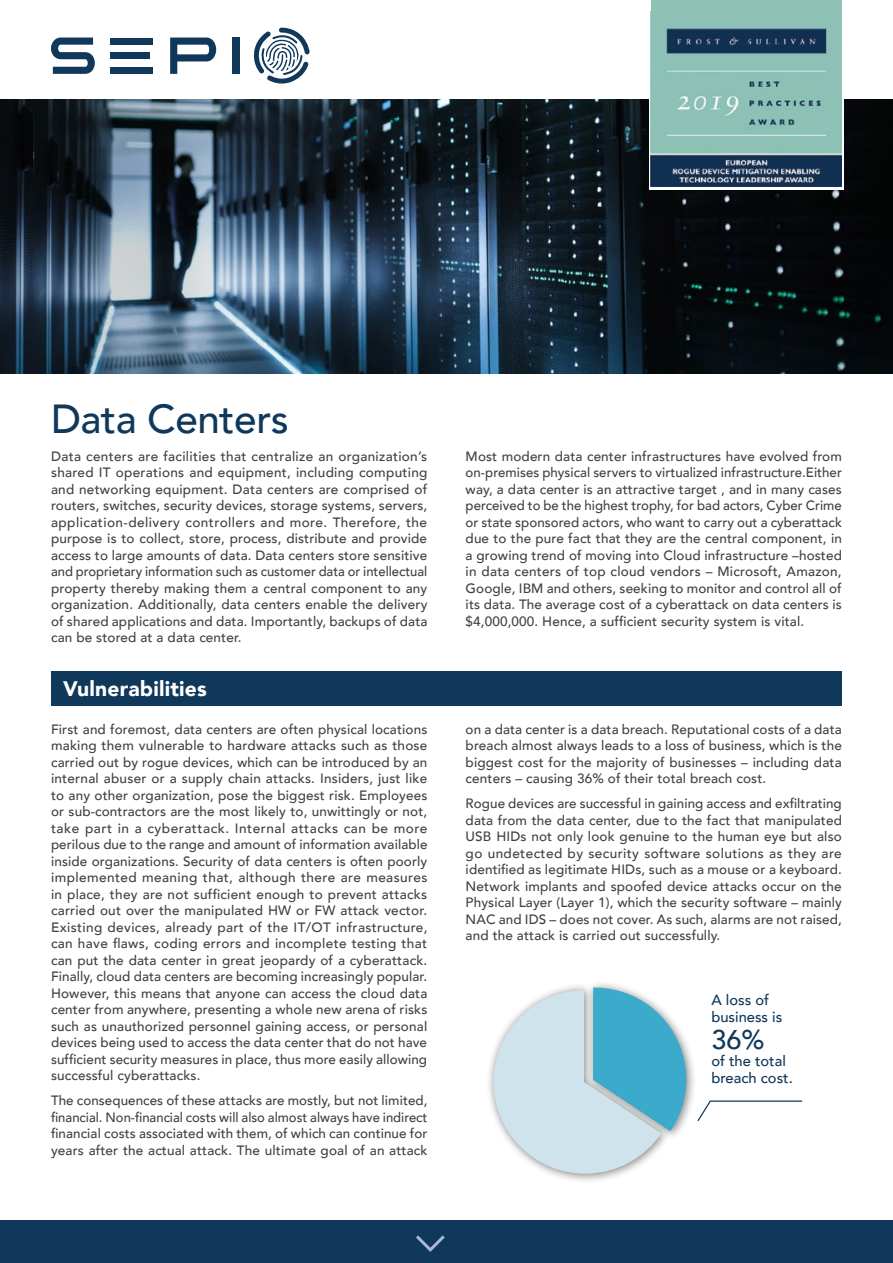
<style>
.page{position:relative;width:893px;height:1263px;background:#fff}
.page>*{position:absolute;margin:0;border:0;box-sizing:border-box;transform-origin:0 0}
.t1{font:500 40.5px "Avenir";letter-spacing:-.01em;color:#10385a}
.t2{font:500 27px "Avenir";color:#10385a}
.t3{font:900 21px "Avenir";letter-spacing:.01em;color:#fff}
.t4{font:500 14.7px/17.2px "Avenir";color:#10385a}
.t5{font:500 13.5px/16.5px "Avenir";letter-spacing:.01em;color:#414042;text-align:justify}
</style>
<div class="page">
<img style="left:0;top:100px;width:893px;height:274px">
<div style="left:0;top:1220px;width:893px;height:43px;background:#10385a"></div>
<svg style="left:416px;top:1235px;width:29px;height:17px"></svg>
<svg style="left:648px;top:0;width:195px;height:189px"></svg>
<div style="left:651px;top:0;width:190px;height:186px;background:#8fc2b5"></div>
<img style="left:651px;top:27px;width:190px;height:159px">
<div style="left:585px;top:979px;width:112px;height:162px;background:#000;opacity:.5"></div>
<div style="left:486px;top:982px;width:185px;height:203px;background:#000;opacity:.5"></div>
<svg style="left:493px;top:987px;width:193px;height:187px"></svg>
<svg style="left:696px;top:1100px;width:107px;height:22px"></svg>
<div style="left:51px;top:671px;width:791px;height:34px;background:#10385a"></div>
<svg style="left:51px;top:38px;width:44px;height:36px"></svg>
<svg style="left:170px;top:38px;width:46px;height:36px"></svg>
<div style="left:233px;top:38px;width:7px;height:36px;background:#10385a"></div>
<div style="left:110px;top:38px;width:43px;height:7px;background:#10385a"></div>
<div style="left:110px;top:67px;width:43px;height:7px;background:#10385a"></div>
<div style="left:110px;top:52px;width:40px;height:7px;background:#10385a"></div>
<svg style="left:253px;top:27px;width:57px;height:57px"></svg>
<h1 class="t1" style="left:51px;top:383px;width:239px">Data Centers</h1>
<p class="t5" style="left:51px;top:447px;width:378px">Data centers are facilities that centralize an organization’s shared IT operations and equipment, including computing and networking equipment. Data centers are comprised of routers, switches, security devices, storage systems, servers, application-delivery controllers and more. Therefore, the purpose is to collect, store, process, distribute and provide access to large amounts of data. Data centers store sensitive and proprietary information such as customer data or intellectual property thereby making them a central component to any organization. Additionally, data centers enable the delivery of shared applications and data. Importantly, backups of data can be stored at a data center.</p>
<p class="t5" style="left:466px;top:447px;width:378px">Most modern data center infrastructures have evolved from on-premises physical servers to virtualized infrastructure.Either way, a data center is an attractive target , and in many cases perceived to be the highest trophy, for bad actors, Cyber Crime or state sponsored actors, who want to carry out a cyberattack due to the pure fact that they are the central component, in a growing trend of moving into Cloud infrastructure –hosted in data centers of top cloud vendors – Microsoft, Amazon, Google, IBM and others, seeking to monitor and control all of its data. The average cost of a cyberattack on data centers is $4,000,000. Hence, a sufficient security system is vital.</p>
<h3 class="t3" style="left:63px;top:671px;width:145px">Vulnerabilities</h3>
<p class="t5" style="left:51px;top:720px;width:378px">First and foremost, data centers are often physical locations making them vulnerable to hardware attacks such as those carried out by rogue devices, which can be introduced by an internal abuser or a supply chain attacks. Insiders, just like to any other organization, pose the biggest risk. Employees or sub-contractors are the most likely to, unwittingly or not, take part in a cyberattack. Internal attacks can be more perilous due to the range and amount of information available inside organizations. Security of data centers is often poorly implemented meaning that, although there are measures in place, they are not sufficient enough to prevent attacks carried out over the manipulated HW or FW attack vector.<br>Existing devices, already part of the IT/OT infrastructure, can have flaws, coding errors and incomplete testing that can put the data center in great jeopardy of a cyberattack.<br>Finally, cloud data centers are becoming increasingly popular.<br>However, this means that anyone can access the cloud data center from anywhere, presenting a whole new arena of risks such as unauthorized personnel gaining access, or personal devices being used to access the data center that do not have sufficient security measures in place, thus more easily allowing successful cyberattacks.</p>
<p class="t5" style="left:51px;top:1092px;width:378px">The consequences of these attacks are mostly, but not limited, financial. Non-financial costs will also almost always have indirect financial costs associated with them, of which can continue for years after the actual attack. The ultimate goal of an attack</p>
<p class="t5" style="left:466px;top:720px;width:378px">on a data center is a data breach. Reputational costs of a data breach almost always leads to a loss of business, which is the biggest cost for the majority of businesses – including data centers – causing 36% of their total breach cost.</p>
<p class="t5" style="left:466px;top:795px;width:378px">Rogue devices are successful in gaining access and exfiltrating data from the data center, due to the fact that manipulated USB HIDs not only look genuine to the human eye but also go undetected by security software solutions as they are identified as legitimate HIDs, such as a mouse or a keyboard.<br>Network implants and spoofed device attacks occur on the Physical Layer (Layer 1), which the security software – mainly NAC and IDS – does not cover. As such, alarms are not raised, and the attack is carried out successfully.</p>
<p class="t4" style="left:711px;top:990px;width:72px">A loss of business is</p>
<h2 class="t2" style="left:711px;top:1016px;width:55px">36%</h2>
<p class="t4" style="left:711px;top:1052px;width:83px">of the total breach cost.</p>
</div>
